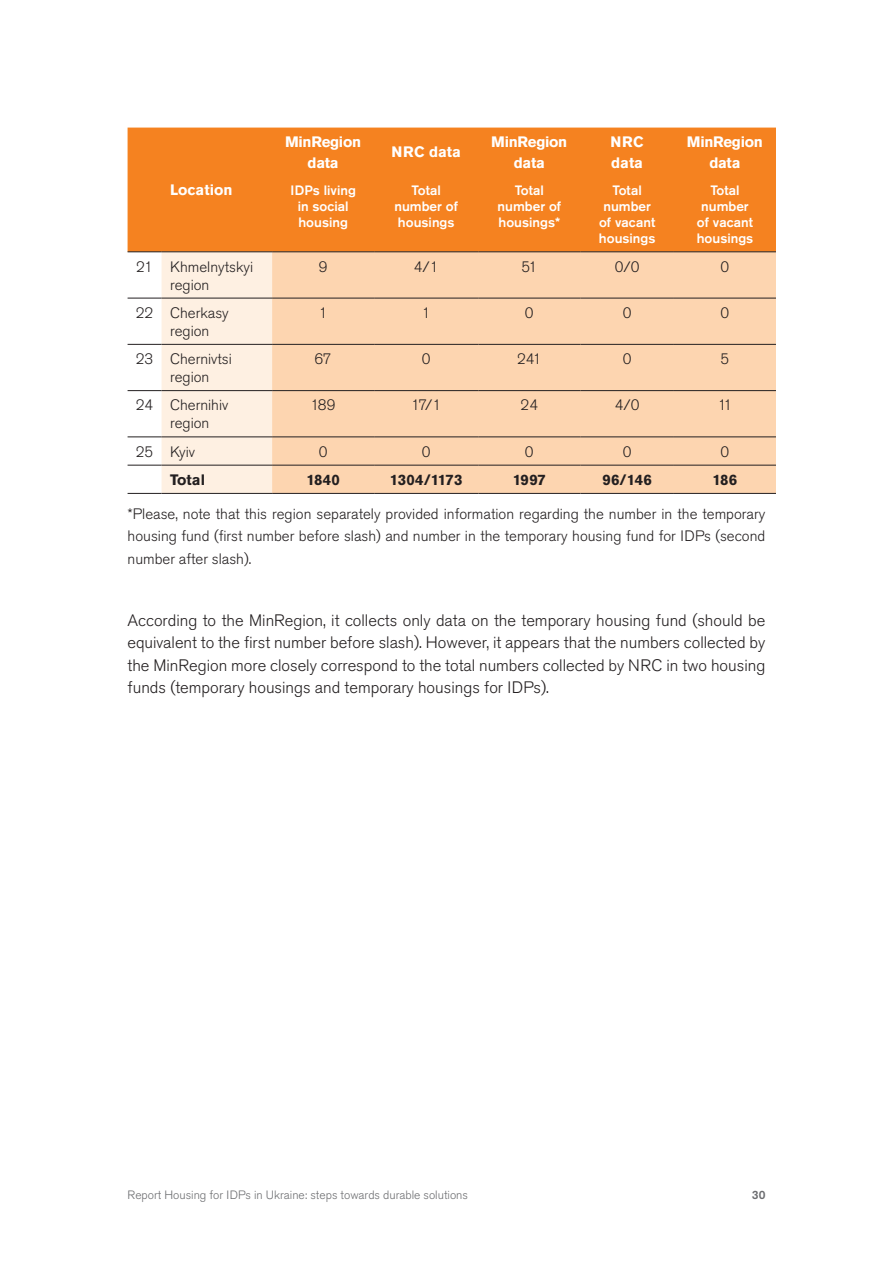
<style>
.page{position:relative;width:893px;height:1263px;background:#fff}
.page>*{position:absolute;margin:0;border:0;box-sizing:border-box;transform-origin:0 0}
.t1{font:300 16.5px/22.5px "Akzidenz Grotesk Pro";color:#231f20;text-align:justify}
.t2{font:300 15px/18px "Akzidenz Grotesk Pro";color:#231f20}
.t3{font:700 15px/20.2px "Akzidenz Grotesk Pro";letter-spacing:-.02em;color:#fff;text-align:center}
.t4{font:700 15px "Akzidenz Grotesk Pro";color:#231f20}
.t5{font:700 15px "Akzidenz Grotesk Pro";letter-spacing:-.02em;color:#231f20}
.t6{font:700 15px "Akzidenz Grotesk Pro";color:#fff}
.t7{font:500 13.5px/16.2px "Akzidenz Grotesk Pro";color:#fff;text-align:center}
.t8{font:300 12px "Akzidenz Grotesk Pro";color:#6c6d70}
.t9{font:500 12px "Akzidenz Grotesk Pro";color:#6c6d70}
</style>
<div class="page">
<div style="left:128px;top:128px;width:648px;height:123px;background:#f58220"></div>
<div style="left:162px;top:252px;width:110px;height:241px;background:#fef0e2"></div>
<div style="left:272px;top:252px;width:504px;height:241px;background:#fdd5b0"></div>
<hr style="left:272px;top:251px;width:102px;height:1px;background:#231f20">
<hr style="left:374px;top:251px;width:104px;height:1px;background:#231f20">
<hr style="left:478px;top:251px;width:102px;height:1px;background:#231f20">
<hr style="left:580px;top:251px;width:94px;height:1px;background:#231f20">
<hr style="left:674px;top:251px;width:102px;height:1px;background:#231f20">
<hr style="left:128px;top:298px;width:34px;height:1px;background:#231f20">
<hr style="left:162px;top:298px;width:110px;height:1px;background:#231f20">
<hr style="left:272px;top:298px;width:102px;height:1px;background:#231f20">
<hr style="left:374px;top:298px;width:104px;height:1px;background:#231f20">
<hr style="left:478px;top:298px;width:102px;height:1px;background:#231f20">
<hr style="left:580px;top:298px;width:94px;height:1px;background:#231f20">
<hr style="left:674px;top:298px;width:102px;height:1px;background:#231f20">
<hr style="left:128px;top:344px;width:34px;height:1px;background:#231f20">
<hr style="left:162px;top:344px;width:110px;height:1px;background:#231f20">
<hr style="left:272px;top:344px;width:102px;height:1px;background:#231f20">
<hr style="left:374px;top:344px;width:104px;height:1px;background:#231f20">
<hr style="left:478px;top:344px;width:102px;height:1px;background:#231f20">
<hr style="left:580px;top:344px;width:94px;height:1px;background:#231f20">
<hr style="left:674px;top:344px;width:102px;height:1px;background:#231f20">
<hr style="left:128px;top:390px;width:34px;height:1px;background:#231f20">
<hr style="left:162px;top:390px;width:110px;height:1px;background:#231f20">
<hr style="left:272px;top:390px;width:102px;height:1px;background:#231f20">
<hr style="left:374px;top:390px;width:104px;height:1px;background:#231f20">
<hr style="left:478px;top:390px;width:102px;height:1px;background:#231f20">
<hr style="left:580px;top:390px;width:94px;height:1px;background:#231f20">
<hr style="left:674px;top:390px;width:102px;height:1px;background:#231f20">
<hr style="left:128px;top:436px;width:34px;height:1px;background:#231f20">
<hr style="left:162px;top:436px;width:110px;height:1px;background:#231f20">
<hr style="left:272px;top:436px;width:102px;height:1px;background:#231f20">
<hr style="left:374px;top:436px;width:104px;height:1px;background:#231f20">
<hr style="left:478px;top:436px;width:102px;height:1px;background:#231f20">
<hr style="left:580px;top:436px;width:94px;height:1px;background:#231f20">
<hr style="left:674px;top:436px;width:102px;height:1px;background:#231f20">
<hr style="left:128px;top:465px;width:34px;height:1px;background:#231f20">
<hr style="left:162px;top:465px;width:110px;height:1px;background:#231f20">
<hr style="left:272px;top:465px;width:102px;height:1px;background:#231f20">
<hr style="left:374px;top:465px;width:104px;height:1px;background:#231f20">
<hr style="left:478px;top:465px;width:102px;height:1px;background:#231f20">
<hr style="left:580px;top:465px;width:94px;height:1px;background:#231f20">
<hr style="left:674px;top:465px;width:102px;height:1px;background:#231f20">
<hr style="left:128px;top:493px;width:34px;height:1px;background:#231f20">
<hr style="left:162px;top:493px;width:110px;height:1px;background:#231f20">
<hr style="left:272px;top:493px;width:102px;height:1px;background:#231f20">
<hr style="left:374px;top:493px;width:104px;height:1px;background:#231f20">
<hr style="left:478px;top:493px;width:102px;height:1px;background:#231f20">
<hr style="left:580px;top:493px;width:94px;height:1px;background:#231f20">
<hr style="left:674px;top:493px;width:102px;height:1px;background:#231f20">
<hr style="left:128px;top:251px;width:34px;height:1px;background:#231f20">
<hr style="left:162px;top:251px;width:110px;height:1px;background:#231f20">
<p class="t6" style="left:170px;top:180px;width:64px">Location</p>
<p class="t3" style="left:285px;top:132px;width:78px">MinRegion data</p>
<p class="t3" style="left:392px;top:142px;width:71px">NRC data</p>
<p class="t3" style="left:491px;top:132px;width:78px">MinRegion data</p>
<p class="t3" style="left:611px;top:132px;width:35px;text-align:left">NRC data</p>
<p class="t3" style="left:687px;top:132px;width:78px">MinRegion data</p>
<p class="t7" style="left:290px;top:182px;width:67px">IDPs living in social housing</p>
<p class="t7" style="left:394px;top:182px;width:65px">Total number of housings</p>
<p class="t7" style="left:498px;top:182px;width:65px">Total number of housings*</p>
<p class="t7" style="left:599px;top:182px;width:58px">Total number of vacant housings</p>
<p class="t7" style="left:697px;top:182px;width:58px">Total number of vacant housings</p>
<p class="t2" style="left:170px;top:257px;width:85px;text-indent:-34px">21 Khmelnytskyi region</p>
<p class="t2" style="left:319px;top:257px;width:10px">9</p>
<p class="t2" style="left:414px;top:257px;width:26px">4/1</p>
<p class="t2" style="left:522px;top:257px;width:17px">51</p>
<p class="t2" style="left:615px;top:257px;width:26px">0/0</p>
<p class="t2" style="left:721px;top:257px;width:10px">0</p>
<p class="t2" style="left:170px;top:304px;width:60px;text-indent:-34px">22 Cherkasy region</p>
<p class="t2" style="left:319px;top:304px;width:10px">1</p>
<p class="t2" style="left:422px;top:304px;width:10px">1</p>
<p class="t2" style="left:525px;top:304px;width:10px">0</p>
<p class="t2" style="left:623px;top:304px;width:10px">0</p>
<p class="t2" style="left:721px;top:304px;width:10px">0</p>
<p class="t2" style="left:170px;top:350px;width:63px;text-indent:-34px">23 Chernivtsi region</p>
<p class="t2" style="left:315px;top:350px;width:19px">67</p>
<p class="t2" style="left:422px;top:350px;width:10px">0</p>
<p class="t2" style="left:517px;top:350px;width:26px">241</p>
<p class="t2" style="left:623px;top:350px;width:10px">0</p>
<p class="t2" style="left:721px;top:350px;width:10px">5</p>
<p class="t2" style="left:170px;top:396px;width:60px;text-indent:-34px">24 Chernihiv region</p>
<p class="t2" style="left:311px;top:396px;width:27px">189</p>
<p class="t2" style="left:411px;top:396px;width:31px">17/1</p>
<p class="t2" style="left:521px;top:396px;width:19px">24</p>
<p class="t2" style="left:615px;top:396px;width:26px">4/0</p>
<p class="t2" style="left:718px;top:396px;width:16px">11</p>
<p class="t2" style="left:136px;top:442px;width:61px">25 Kyiv</p>
<p class="t2" style="left:319px;top:442px;width:10px">0</p>
<p class="t2" style="left:422px;top:442px;width:10px">0</p>
<p class="t2" style="left:525px;top:442px;width:10px">0</p>
<p class="t2" style="left:623px;top:442px;width:10px">0</p>
<p class="t2" style="left:721px;top:442px;width:10px">0</p>
<p class="t4" style="left:170px;top:470px;width:37px">Total</p>
<p class="t4" style="left:306px;top:470px;width:35px">1840</p>
<p class="t5" style="left:390px;top:470px;width:74px">1304/1173</p>
<p class="t4" style="left:513px;top:470px;width:35px">1997</p>
<p class="t4" style="left:602px;top:470px;width:51px">96/146</p>
<p class="t4" style="left:712px;top:470px;width:26px">186</p>
<p class="t2" style="left:128px;top:502px;width:639px;line-height:22.5px;text-align:justify">*Please, note that this region separately provided information regarding the number in the temporary housing fund (first number before slash) and number in the temporary housing fund for IDPs (second number after slash).</p>
<p class="t1" style="left:128px;top:609px;width:639px">According to the MinRegion, it collects only data on the temporary housing fund (should be equivalent to the first number before slash). However, it appears that the numbers collected by the MinRegion more closely correspond to the total numbers collected by NRC in two housing funds (temporary housings and temporary housings for IDPs).</p>
<p class="t8" style="left:128px;top:1187px;width:342px">Report Housing for IDPs in Ukraine: steps towards durable solutions</p>
<p class="t9" style="left:752px;top:1187px;width:15px">30</p>
</div>
